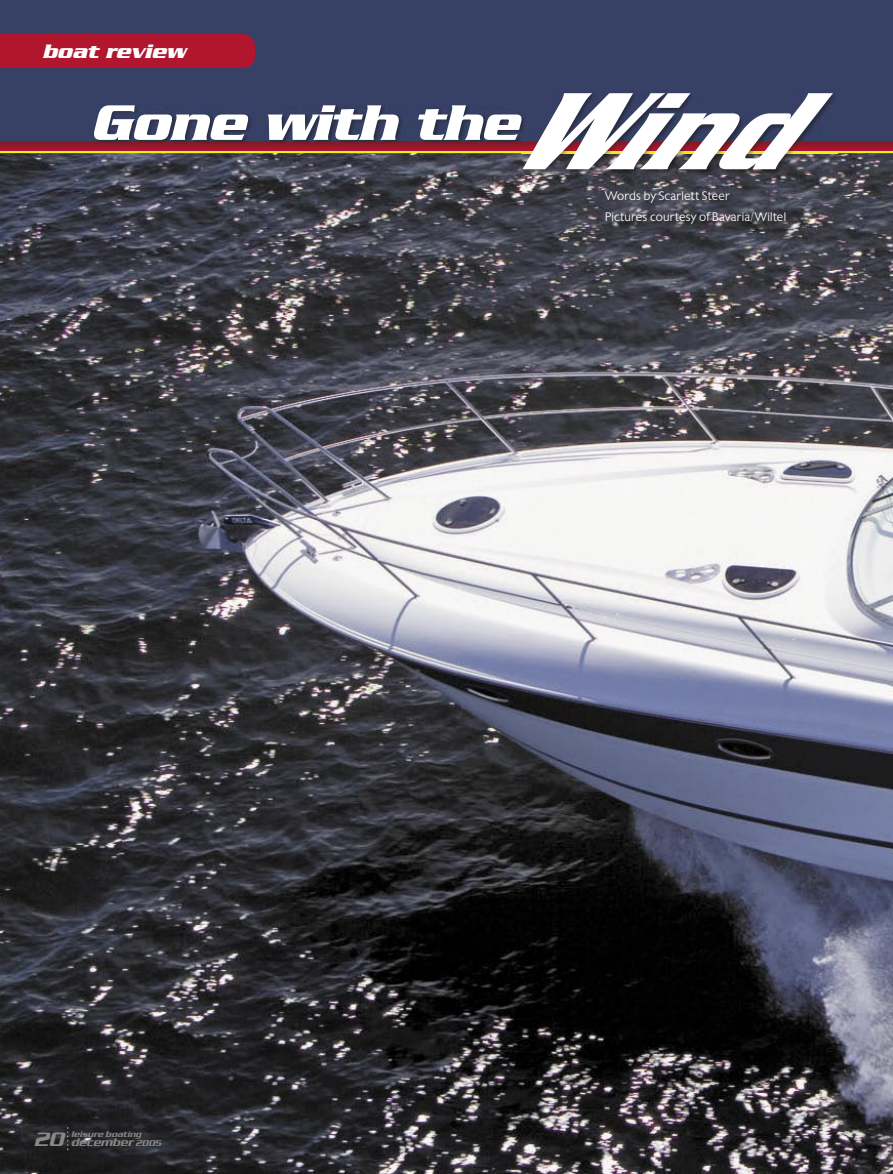
<style>
.page{position:relative;width:893px;height:1174px;background:#fff}
.page>*{position:absolute;margin:0;border:0;box-sizing:border-box;transform-origin:0 0}
.t1{font:italic 700 54px "Serpentine";letter-spacing:-.015em;color:#fff}
.t2{font:italic 700 21px "Serpentine";color:#fff}
.t3{font:300 12px/21px "Chantilly";letter-spacing:.02em;color:#fff}
.t4{font:italic 500 12px "Serpentine";color:#888}
.t5{font:italic 500 9px "Serpentine";color:#888}
.s1{font-size:118.8px}
.s2{font-size:21px}
.s3{font-size:9px}
</style>
<div class="page">
<img style="left:0;top:153px;width:893px;height:1021px">
<div style="left:0;top:140px;width:893px;height:13px;background:#f2ed1c"></div>
<svg style="left:0;top:141px;width:893px;height:10px;background:#9d172b"></svg>
<svg style="left:67px;top:1127px;width:1px;height:23px"></svg>
<div style="left:0;top:0;width:893px;height:141px;background:#374166"></div>
<div style="left:0;top:34px;width:255px;height:34px;background:#b1162e"></div>
<img style="left:604px;top:190px;width:187px;height:39px">
<img style="left:92px;top:141px;width:429px;height:4px">
<img style="left:95px;top:105px;width:426px;height:36px">
<img style="left:521px;top:92px;width:317px;height:82px">
<svg style="left:521px;top:141px;width:6px;height:4px"></svg>
<img style="left:521px;top:105px;width:1px;height:35px">
<h2 class="t2" style="left:43px;top:39px;width:145px">boat review</h2>
<h1 class="t1" style="left:90px;top:91px;width:767px">Gone with the <span class="s1">Wind</span></h1>
<p class="t5" style="left:71px;top:1129px;width:71px">leisure boating</p>
<p class="t4" style="left:34px;top:1135px;width:129px"><span class="s2">20</span> december <span class="s3">2005</span></p>
<p class="t3" style="left:605px;top:185px;width:183px">Words by Scarlett Steer<br>Pictures courtesy of Bavaria/Wiltel</p>
</div>
